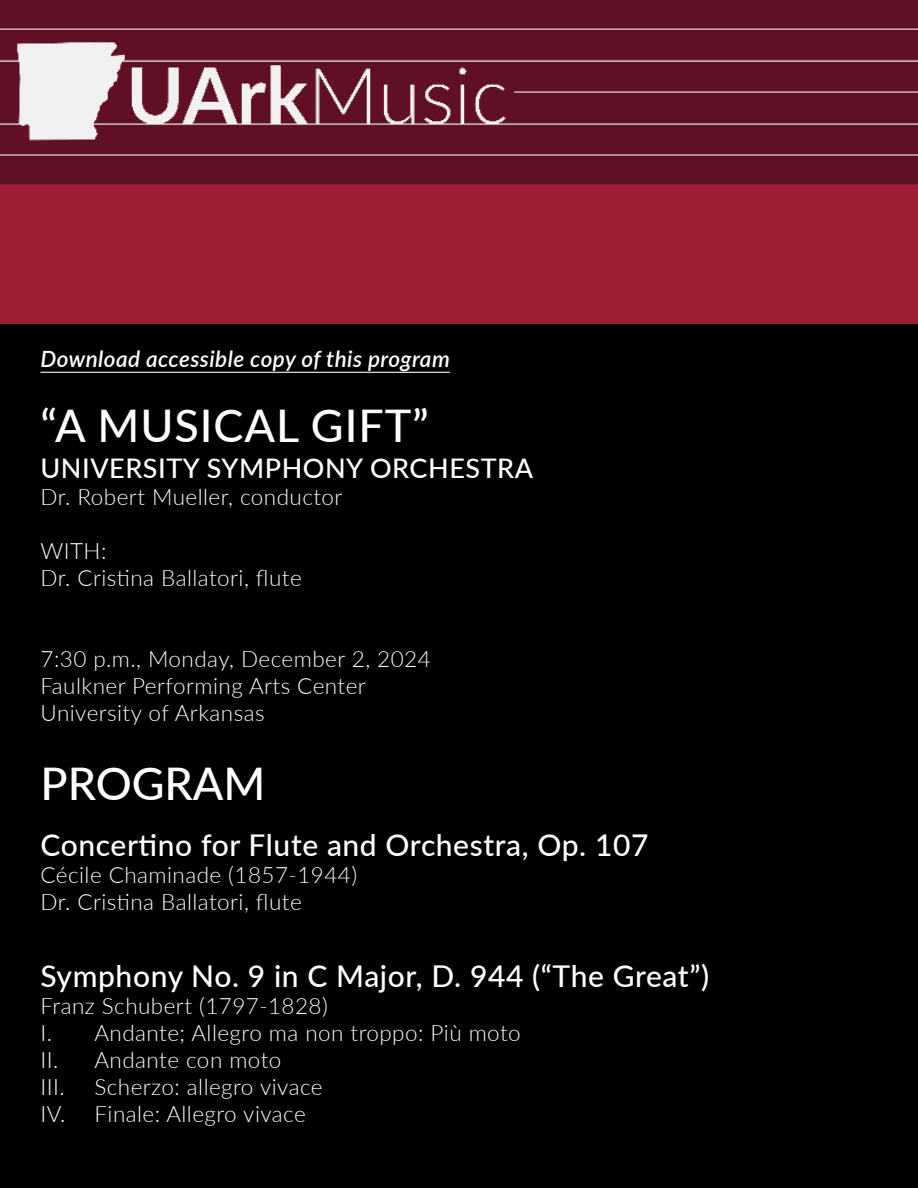
<style>
.page{position:relative;width:918px;height:1188px;background:#000}
.page>*{position:absolute;margin:0;border:0;box-sizing:border-box;transform-origin:0 0}
.t1{font:500 45px "Lato";letter-spacing:.02em;color:#fff}
.t2{font:500 45px "Lato";color:#fff}
.t3{font:500 30px "Lato";letter-spacing:.02em;color:#fff}
.t4{font:500 27px "Lato";letter-spacing:.02em;color:#fff}
.t5{font:300 22.5px/27px "Lato";letter-spacing:.02em;color:#fff}
.t6{font:italic 600 22.5px "Lato";letter-spacing:.02em;color:#fff}
</style>
<div class="page">
<img style="left:0;top:0;width:918px;height:324px">
<hr style="left:40px;top:372px;width:410px;height:1px;background:#fff">
<p class="t6" style="left:40px;top:343px;width:411px">Download accessible copy of this program</p>
<h1 class="t1" style="left:40px;top:394px;width:390px">“A MUSICAL GIFT”</h1>
<p class="t4" style="left:40px;top:449px;width:494px">UNIVERSITY SYMPHONY ORCHESTRA</p>
<p class="t5" style="left:40px;top:483px;width:304px">Dr. Robert Mueller, conductor</p>
<p class="t5" style="left:40px;top:537px;width:263px">WITH:<br>Dr. Cristina Ballatori, flute</p>
<p class="t5" style="left:40px;top:645px;width:392px">7:30 p.m., Monday, December 2, 2024<br>Faulkner Performing Arts Center<br>University of Arkansas</p>
<h1 class="t2" style="left:40px;top:751px;width:227px">PROGRAM</h1>
<h2 class="t3" style="left:40px;top:824px;width:610px">Concertino for Flute and Orchestra, Op. 107</h2>
<p class="t5" style="left:40px;top:861px;width:318px">Cécile Chaminade (1857-1944)<br>Dr. Cristina Ballatori, flute</p>
<h2 class="t3" style="left:40px;top:954px;width:670px">Symphony No. 9 in C Major, D. 944 (“The Great”)</h2>
<p class="t5" style="left:40px;top:991px;width:482px">Franz Schubert (1797-1828)<br>I. Andante; Allegro ma non troppo: Più moto<br>II. Andante con moto<br>III.</p>
<p class="t5" style="left:40px;top:1072px;width:284px;text-indent:54px">Scherzo: allegro vivace<br>IV. Finale: Allegro vivace</p>
</div>
